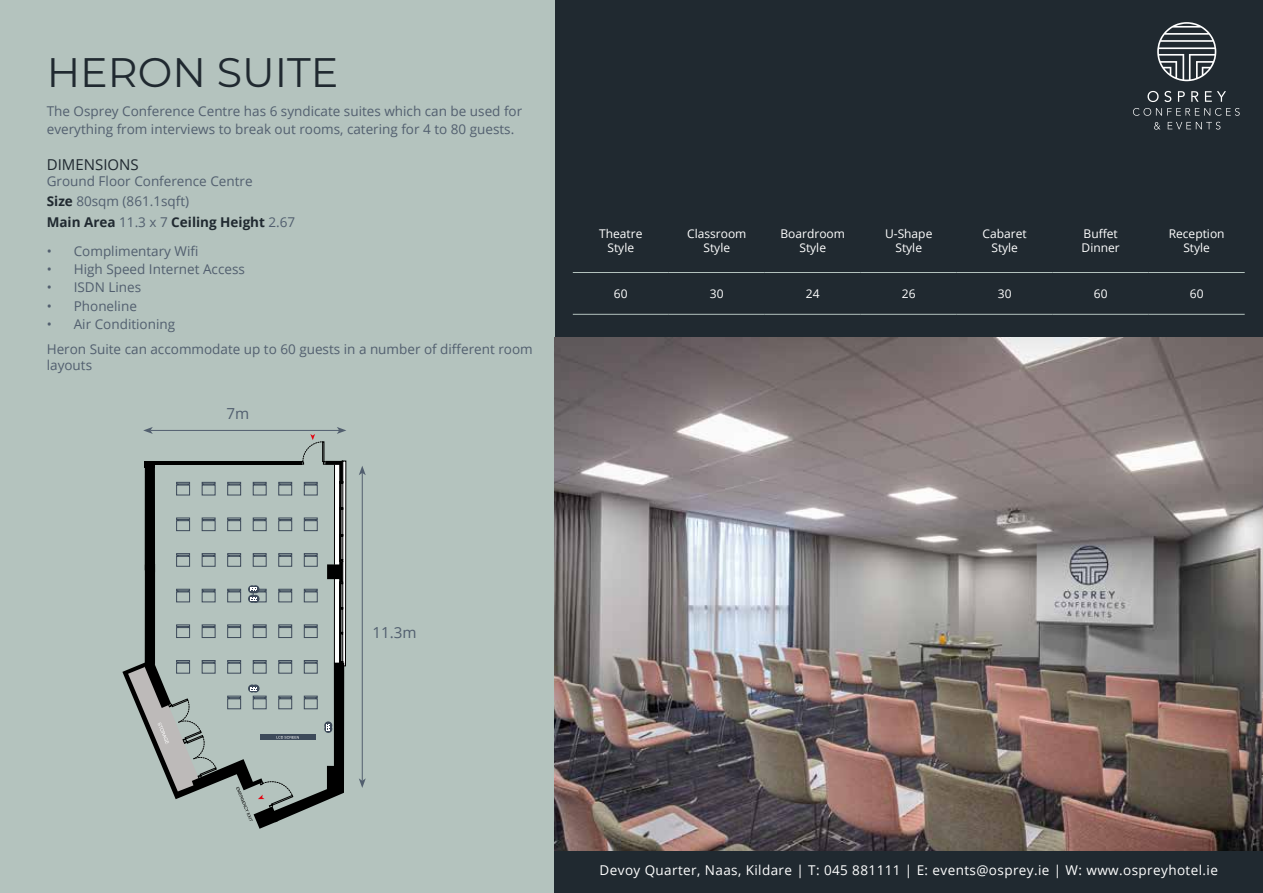
<style>
.page{position:relative;width:1263px;height:893px;background:#202930}
.page>*{position:absolute;margin:0;border:0;box-sizing:border-box;transform-origin:0 0}
.t1{font:41.25px "Montserrat";color:#202930}
.t2{font:15.15px "Open Sans";color:#525f6f}
.t3{font:15px "Open Sans";color:#202930}
.t4{font:13.5px/20.4px "Open Sans";color:#525f6f}
.t5{font:13.5px "Open Sans";letter-spacing:.03em;color:#fff}
.t6{font:12px/14.4px "Open Sans";color:#fff;text-align:center}
.s1{font-weight:700;color:#202930}
</style>
<div class="page">
<svg style="left:1147px;top:91px;width:11px;height:11px"></svg>
<svg style="left:1164px;top:91px;width:7px;height:11px"></svg>
<svg style="left:1178px;top:91px;width:7px;height:11px"></svg>
<svg style="left:1191px;top:91px;width:7px;height:11px"></svg>
<svg style="left:1205px;top:91px;width:21px;height:11px"></svg>
<svg style="left:1133px;top:108px;width:107px;height:8px"></svg>
<svg style="left:1154px;top:122px;width:6px;height:8px"></svg>
<svg style="left:1168px;top:122px;width:52px;height:8px"></svg>
<svg style="left:1157px;top:22px;width:59px;height:59px"></svg>
<div style="left:0;top:0;width:554px;height:893px;background:#b4c3be"></div>
<img style="left:554px;top:338px;width:709px;height:513px">
<hr style="left:573px;top:272px;width:96px;height:1px;background:#b4c3be">
<hr style="left:669px;top:272px;width:96px;height:1px;background:#b4c3be">
<hr style="left:765px;top:272px;width:96px;height:1px;background:#b4c3be">
<hr style="left:861px;top:272px;width:96px;height:1px;background:#b4c3be">
<hr style="left:957px;top:272px;width:96px;height:1px;background:#b4c3be">
<hr style="left:1053px;top:272px;width:96px;height:1px;background:#b4c3be">
<hr style="left:1149px;top:272px;width:96px;height:1px;background:#b4c3be">
<hr style="left:573px;top:314px;width:96px;height:1px;background:#b4c3be">
<hr style="left:669px;top:314px;width:96px;height:1px;background:#b4c3be">
<hr style="left:765px;top:314px;width:96px;height:1px;background:#b4c3be">
<hr style="left:861px;top:314px;width:96px;height:1px;background:#b4c3be">
<hr style="left:957px;top:314px;width:96px;height:1px;background:#b4c3be">
<hr style="left:1053px;top:314px;width:96px;height:1px;background:#b4c3be">
<hr style="left:1149px;top:314px;width:96px;height:1px;background:#b4c3be">
<hr style="left:362px;top:473px;width:1px;height:308px;background:#525f6f">
<svg style="left:359px;top:466px;width:7px;height:9px"></svg>
<svg style="left:359px;top:778px;width:7px;height:10px"></svg>
<svg style="left:122px;top:427px;width:224px;height:402px"></svg>
<h1 class="t1" style="left:47px;top:48px;width:293px">HERON SUITE</h1>
<p class="t4" style="left:47px;top:103px;width:477px;line-height:18px">The Osprey Conference Centre has 6 syndicate suites which can be used for everything from interviews to break out rooms, catering for 4 to 80 guests.</p>
<p class="t3" style="left:47px;top:158px;width:93px">DIMENSIONS</p>
<p class="t4" style="left:47px;top:172px;width:250px">Ground Floor Conference Centre<br><span class="s1">Size</span> 80sqm (861.1sqft)<br><span class="s1">Main Area</span> 11.3 x 7 <span class="s1">Ceiling Height</span> 2.67</p>
<p class="t4" style="left:47px;top:242px;width:153px">• Complimentary Wifi</p>
<p class="t4" style="left:47px;top:260px;width:200px">• High Speed Internet Access</p>
<p class="t4" style="left:47px;top:279px;width:96px">• ISDN Lines</p>
<p class="t4" style="left:47px;top:297px;width:92px">• Phoneline</p>
<p class="t4" style="left:47px;top:313px;width:487px;line-height:24.8px">• Air Conditioning<br>Heron Suite can accommodate up to 60 guests in a number of different room</p>
<p class="t4" style="left:47px;top:356px;width:47px">layouts</p>
<p class="t2" style="left:226px;top:407px;width:24px">7m</p>
<p class="t6" style="left:599px;top:227px;width:45px">Theatre<br>Style</p>
<p class="t6" style="left:687px;top:227px;width:61px">Classroom<br>Style</p>
<p class="t6" style="left:780px;top:227px;width:66px">Boardroom<br>Style</p>
<p class="t6" style="left:885px;top:227px;width:49px">U-Shape<br>Style</p>
<p class="t6" style="left:983px;top:227px;width:46px">Cabaret<br>Style</p>
<p class="t6" style="left:1082px;top:226px;width:40px;text-align:left">Buffet<br>Dinner</p>
<p class="t6" style="left:1169px;top:227px;width:57px">Reception<br>Style</p>
<p class="t6" style="left:614px;top:288px;width:15px">60</p>
<p class="t6" style="left:710px;top:288px;width:15px">30</p>
<p class="t6" style="left:806px;top:288px;width:15px">24</p>
<p class="t6" style="left:902px;top:288px;width:15px">26</p>
<p class="t6" style="left:998px;top:288px;width:15px">30</p>
<p class="t6" style="left:1094px;top:288px;width:15px">60</p>
<p class="t6" style="left:1190px;top:288px;width:15px">60</p>
<p class="t2" style="left:373px;top:627px;width:46px">11.3m</p>
<p class="t5" style="left:600px;top:865px;width:620px">Devoy Quarter, Naas, Kildare | T: 045 881111 | E: events@osprey.ie | W: www.ospreyhotel.ie</p>
</div>
